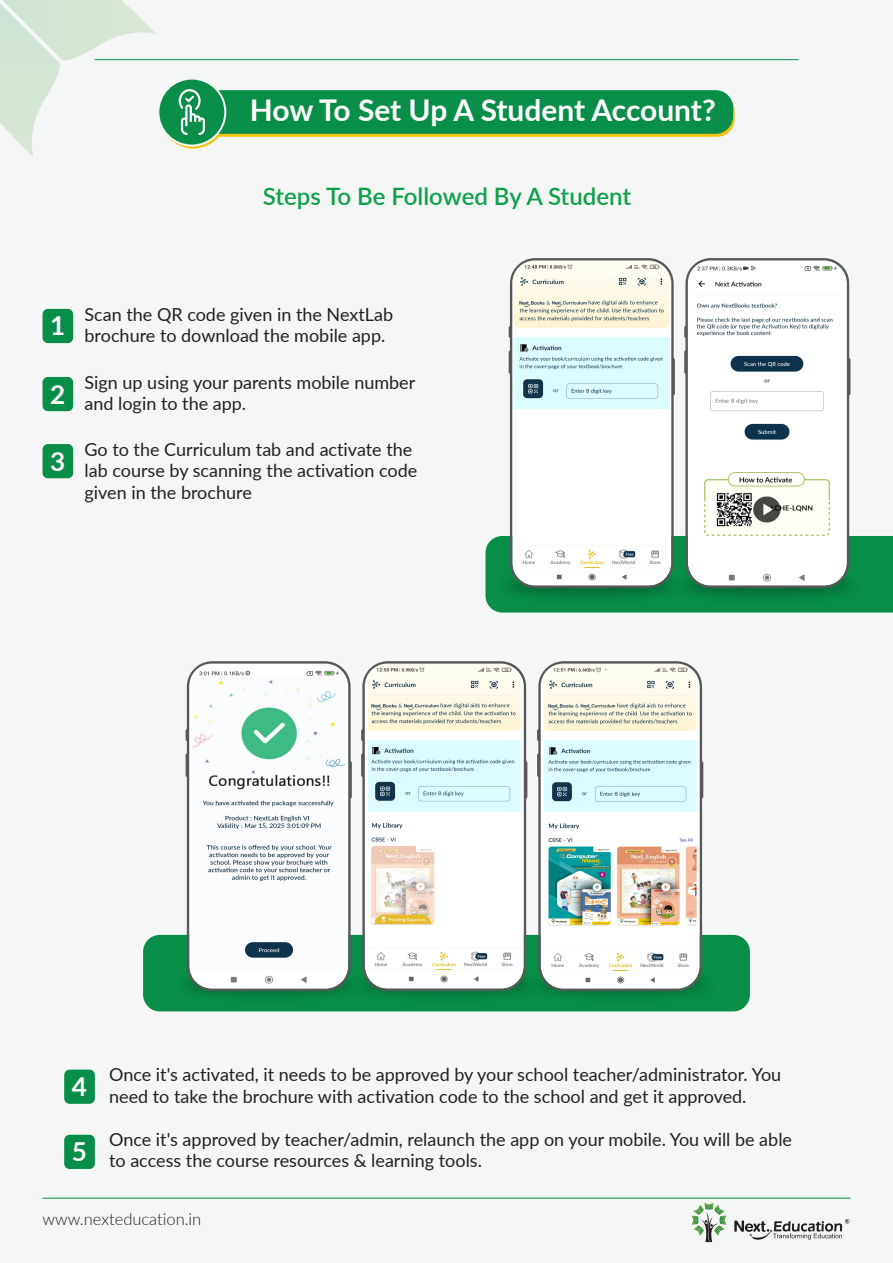
<style>
.page{position:relative;width:893px;height:1263px;background:#f5f7f7}
.page>*{position:absolute;margin:0;border:0;box-sizing:border-box;transform-origin:0 0}
.t1{font:700 30px "Lato";letter-spacing:-.005em;color:#fff}
.t2{font:700 26.1px "Lato";color:#fff}
.t3{font:600 24px "Lato";color:#0fa14a}
.t4{font:18px/21.6px "Lato";color:#231f20}
.t5{font:300 16.5px "Lato";color:#231f20}
.s1{font-weight:900;font-size:52.8px;color:#f4c314}
</style>
<div class="page">
<svg style="left:0;top:0;width:157px;height:157px"></svg>
<svg style="left:691px;top:1202px;width:36px;height:40px"></svg>
<svg style="left:734px;top:1219px;width:115px;height:21px"></svg>
<hr style="left:43px;top:1198px;width:807px;height:1px;background:#088e49">
<div style="left:43px;top:309px;width:30px;height:34px;background:#088e49;border-radius:5px"></div>
<div style="left:43px;top:377px;width:30px;height:34px;background:#088e49;border-radius:5px"></div>
<div style="left:43px;top:444px;width:30px;height:34px;background:#088e49;border-radius:5px"></div>
<div style="left:64px;top:1069px;width:31px;height:35px;background:#088e49;border-radius:5px"></div>
<div style="left:64px;top:1135px;width:31px;height:34px;background:#088e49;border-radius:5px"></div>
<div style="left:169px;top:93px;width:566px;height:44px;background:#f4c314;border-radius:18px"></div>
<svg style="left:160px;top:82px;width:67px;height:67px"></svg>
<div style="left:168px;top:90px;width:565px;height:44px;background:#088e49;border-radius:18px"></div>
<div style="left:158px;top:79px;width:67px;height:67px;background:#088e49;border-radius:50%"></div>
<div style="left:157px;top:78px;width:69px;height:69px;border:2px solid #f5f7f7;border-radius:50%"></div>
<svg style="left:178px;top:89px;width:27px;height:46px"></svg>
<hr style="left:95px;top:59px;width:703px;height:1px;background:#088e49">
<img style="left:408px;top:991px;width:76px;height:21px">
<img style="left:143px;top:923px;width:265px;height:89px">
<svg style="left:186px;top:729px;width:1px;height:12px"></svg>
<svg style="left:186px;top:753px;width:1px;height:24px"></svg>
<svg style="left:351px;top:761px;width:1px;height:37px"></svg>
<svg style="left:187px;top:661px;width:164px;height:330px"></svg>
<svg style="left:361px;top:729px;width:1px;height:12px"></svg>
<svg style="left:361px;top:754px;width:1px;height:23px"></svg>
<svg style="left:526px;top:761px;width:1px;height:38px"></svg>
<svg style="left:362px;top:661px;width:164px;height:330px"></svg>
<img style="left:484px;top:923px;width:266px;height:89px">
<svg style="left:537px;top:729px;width:1px;height:12px"></svg>
<svg style="left:537px;top:754px;width:1px;height:23px"></svg>
<svg style="left:702px;top:761px;width:1px;height:38px"></svg>
<img style="left:538px;top:661px;width:164px;height:330px">
<img style="left:485px;top:524px;width:144px;height:89px">
<img style="left:629px;top:524px;width:264px;height:89px">
<svg style="left:509px;top:326px;width:1px;height:12px"></svg>
<svg style="left:509px;top:350px;width:1px;height:24px"></svg>
<svg style="left:674px;top:358px;width:1px;height:37px"></svg>
<svg style="left:510px;top:258px;width:164px;height:330px;fill:#fffeff"></svg>
<svg style="left:684px;top:326px;width:1px;height:12px"></svg>
<svg style="left:684px;top:351px;width:1px;height:23px"></svg>
<svg style="left:849px;top:358px;width:1px;height:38px"></svg>
<svg style="left:685px;top:258px;width:164px;height:330px;fill:#fff"></svg>
<h1 class="t1" style="left:181px;top:88px;width:536px"><span class="s1">?</span> How To Set Up A Student Account?</h1>
<h3 class="t3" style="left:263px;top:179px;width:370px">Steps To Be Followed By A Student</h3>
<p class="t4" style="left:50px;top:302px;width:344px;text-indent:34px">Scan the QR code given in the NextLab<br><sup>1</sup> brochure to download the mobile app.</p>
<p class="t4" style="left:50px;top:370px;width:367px;text-indent:34px">Sign up using your parents mobile number<br><sup>2</sup> and login to the app.</p>
<p class="t4" style="left:85px;top:438px;width:334px">Go to the Curriculum tab and activate the lab course by scanning the activation code given in the brochure</p>
<h2 class="t2" style="left:50px;top:442px;width:17px">3</h2>
<h2 class="t2" style="left:72px;top:1067px;width:17px">4</h2>
<h2 class="t2" style="left:72px;top:1132px;width:17px">5</h2>
<p class="t4" style="left:109px;top:1063px;width:674px">Once it's activated, it needs to be approved by your school teacher/administrator. You need to take the brochure with activation code to the school and get it approved.</p>
<p class="t4" style="left:109px;top:1127px;width:684px">Once it's approved by teacher/admin, relaunch the app on your mobile. You will be able to access the course resources &amp; learning tools.</p>
<p class="t5" style="left:43px;top:1207px;width:160px">www.nexteducation.in</p>
</div>
